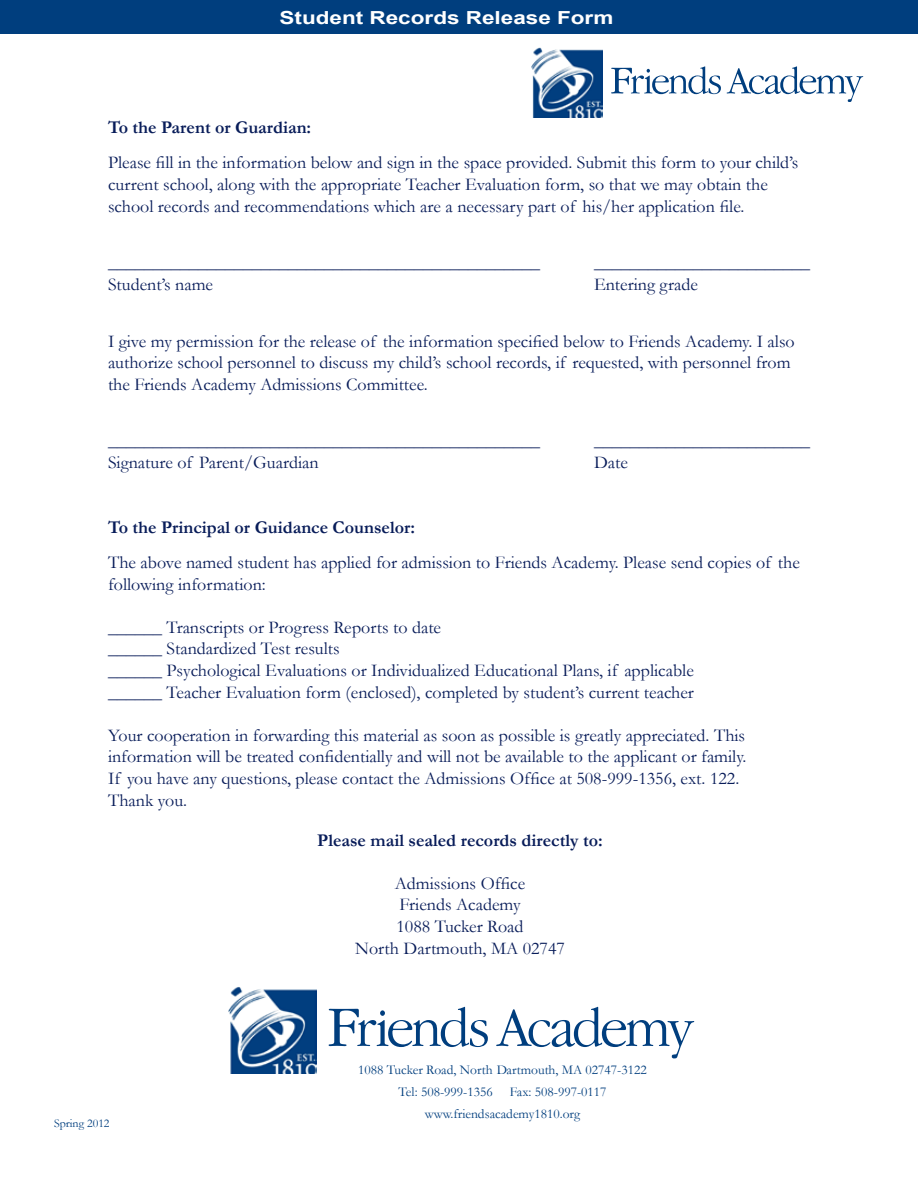
<style>
.page{position:relative;width:918px;height:1188px;background:#fff}
.page>*{position:absolute;margin:0;border:0;box-sizing:border-box;transform-origin:0 0}
.t1{font:18px/21.6px "Garamond";color:#081c59}
.t2{font:700 18px "Garamond";color:#081c59}
.t3{font:700 18px "Arial";color:#fff;scale:1.25 1}
.t4{font:13.5px/22.2px "Garamond";color:#003e7e}
.t5{font:12px "Garamond";color:#003e7e}
.s1{color:#003e7e}
</style>
<div class="page">
<div style="left:0;top:0;width:918px;height:34px;background:#003e7e"></div>
<svg style="left:611px;top:66px;width:110px;height:28px"></svg>
<svg style="left:727px;top:66px;width:136px;height:36px"></svg>
<img style="left:532px;top:47px;width:71px;height:70px">
<svg style="left:329px;top:1007px;width:159px;height:40px"></svg>
<svg style="left:496px;top:1007px;width:198px;height:51px"></svg>
<img style="left:228px;top:987px;width:89px;height:87px">
<p class="t3" style="left:280px;top:7px;width:289px">Student Records Release Form <span class="s1">8</span></p>
<p class="t2" style="left:108px;top:117px;width:205px">To the Parent or Guardian:</p>
<p class="t1" style="left:108px;top:152px;width:692px">Please fill in the information below and sign in the space provided. Submit this form to your child’s current school, along with the appropriate Teacher Evaluation form, so that we may obtain the school records and recommendations which are a necessary part of his/her application file.</p>
<p class="t1" style="left:108px;top:252px;width:433px">________________________________________________</p>
<p class="t1" style="left:594px;top:252px;width:218px">________________________</p>
<p class="t1" style="left:108px;top:273px;width:107px">Student’s name</p>
<p class="t1" style="left:594px;top:273px;width:105px">Entering grade</p>
<p class="t1" style="left:108px;top:330px;width:688px">I give my permission for the release of the information specified below to Friends Academy. I also authorize school personnel to discuss my child’s school records, if requested, with personnel from the Friends Academy Admissions Committee.</p>
<p class="t1" style="left:108px;top:430px;width:433px">________________________________________________</p>
<p class="t1" style="left:594px;top:430px;width:218px">________________________</p>
<p class="t1" style="left:108px;top:451px;width:212px">Signature of Parent/Guardian</p>
<p class="t1" style="left:594px;top:451px;width:35px">Date</p>
<p class="t2" style="left:108px;top:516px;width:309px">To the Principal or Guidance Counselor:</p>
<p class="t1" style="left:108px;top:551px;width:693px">The above named student has applied for admission to Friends Academy. Please send copies of the following information:</p>
<p class="t1" style="left:108px;top:616px;width:587px">______ Transcripts or Progress Reports to date<br>______ Standardized Test results<br>______ Psychological Evaluations or Individualized Educational Plans, if applicable ______ Teacher Evaluation form (enclosed), completed by student’s current teacher</p>
<p class="t1" style="left:108px;top:724px;width:640px">Your cooperation in forwarding this material as soon as possible is greatly appreciated. This information will be treated confidentially and will not be available to the applicant or family.<br>If you have any questions, please contact the Admissions Office at 508-999-1356, ext. 122.<br>Thank you.</p>
<p class="t5" style="left:54px;top:1116px;width:57px">Spring 2012</p>
<p class="t2" style="left:317px;top:829px;width:287px">Please mail sealed records directly to:</p>
<p class="t1" style="left:355px;top:872px;width:211px;text-align:center">Admissions Office<br>Friends Academy<br>1088 Tucker Road<br>North Dartmouth, MA 02747</p>
<p class="t4" style="left:398px;top:1058px;width:250px;text-indent:-40px">1088 Tucker Road, North Dartmouth, MA 02747-3122<br>Tel: 508-999-1356</p>
<p class="t4" style="left:425px;top:1081px;width:183px;text-indent:85px">Fax: 508-997-0117 www.friendsacademy1810.org</p>
</div>
